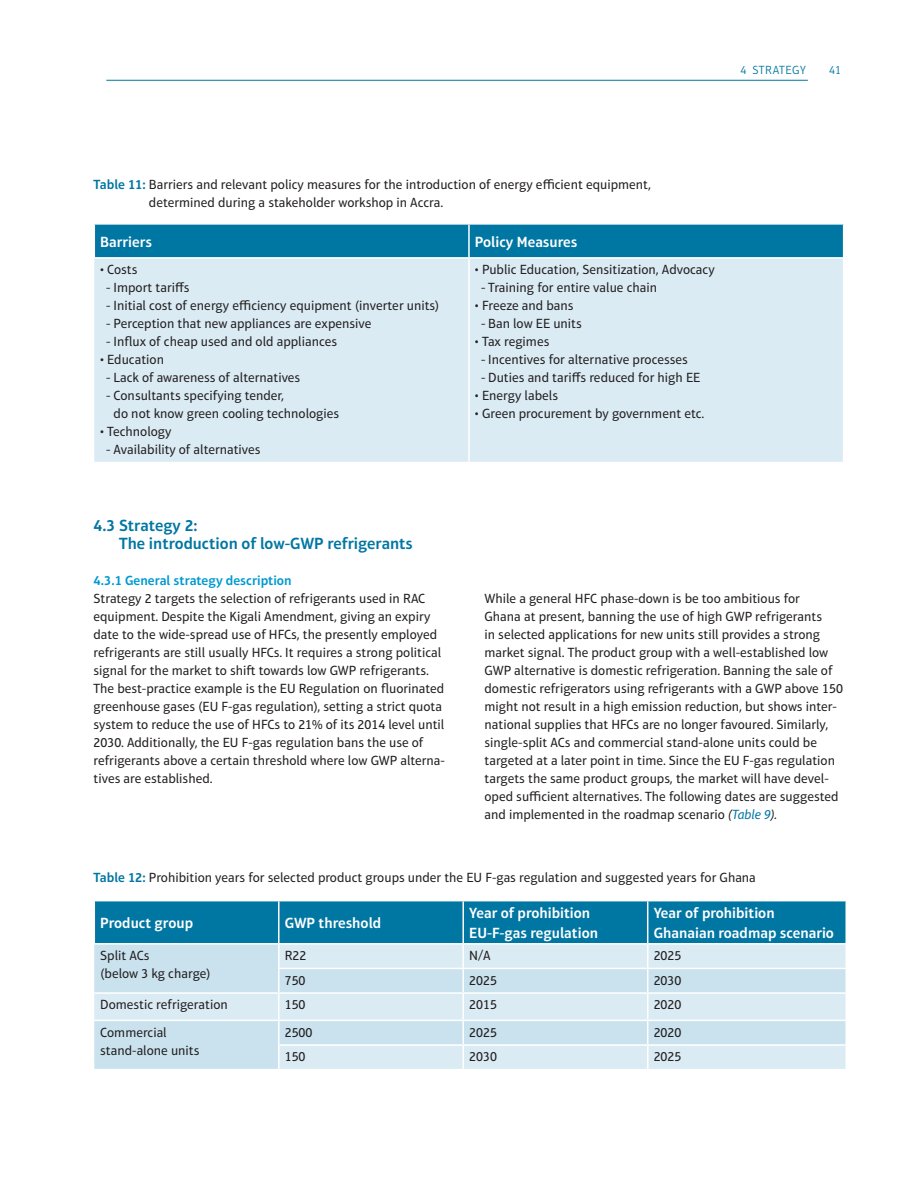
<style>
.page{position:relative;width:918px;height:1188px;background:#fff}
.page>*{position:absolute;margin:0;border:0;box-sizing:border-box;transform-origin:0 0}
.SL{font:600 16.5px/18px "Aptifer Sans LT Pro";color:#0076a3}
.Copy{font:600 15px "Aptifer Sans LT Pro";color:#fff}
.Copy-2{font:13.5px/18px "Aptifer Sans LT Pro";color:#231f20}
.Table_Head{font:13.5px/18px "Aptifer Sans LT Pro";color:#231f20}
.SSL{font:600 13.5px "Aptifer Sans LT Pro";color:#0099d1}
.t1{font:300 12px "Aptifer Sans LT Pro";letter-spacing:.035em;color:#0076a3}
.s1{font-weight:600;color:#0076a3}
.s2{font-style:italic}
.s3{font-style:italic;color:#0076a3}
</style>
<div class="page">
<hr style="left:106px;top:80px;width:702px;height:1px;background:#0076a3">
<div style="left:95px;top:225px;width:748px;height:32px;background:#0076a3"></div>
<div style="left:94px;top:259px;width:749px;height:203px;background:#daebf4"></div>
<hr style="left:468px;top:225px;width:2px;height:32px;background:#fff">
<hr style="left:468px;top:259px;width:2px;height:203px;background:#fff">
<svg style="left:94px;top:901px;width:753px;height:168px;background:#9ccadd"></svg>
<hr style="left:94px;top:992px;width:185px;height:2px;background:#fff">
<hr style="left:94px;top:1020px;width:185px;height:1px;background:#fff">
<hr style="left:278px;top:968px;width:185px;height:1px;background:#fff">
<hr style="left:463px;top:968px;width:185px;height:1px;background:#fff">
<hr style="left:648px;top:968px;width:199px;height:1px;background:#fff">
<hr style="left:279px;top:992px;width:184px;height:2px;background:#fff">
<hr style="left:463px;top:992px;width:185px;height:2px;background:#fff">
<hr style="left:648px;top:992px;width:199px;height:2px;background:#fff">
<hr style="left:279px;top:1020px;width:184px;height:1px;background:#fff">
<hr style="left:463px;top:1020px;width:185px;height:1px;background:#fff">
<hr style="left:648px;top:1020px;width:199px;height:1px;background:#fff">
<hr style="left:278px;top:1044px;width:185px;height:2px;background:#fff">
<hr style="left:463px;top:1044px;width:185px;height:2px;background:#fff">
<hr style="left:648px;top:1044px;width:199px;height:2px;background:#fff">
<hr style="left:94px;top:943px;width:185px;height:2px;background:#fff">
<hr style="left:279px;top:943px;width:184px;height:2px;background:#fff">
<hr style="left:463px;top:943px;width:185px;height:2px;background:#fff">
<hr style="left:648px;top:943px;width:199px;height:2px;background:#fff">
<p class="t1" style="left:740px;top:63px;width:67px">4 STRATEGY</p>
<p class="t1" style="left:829px;top:64px;width:13px">41</p>
<p class="Table_Head" style="left:149px;top:175px;width:504px;text-indent:-55px"><span class="s1">Table 11:</span> Barriers and relevant policy measures for the introduction of energy efficient equipment, determined during a stakeholder workshop in Accra.</p>
<p class="Copy" style="left:100px;top:233px;width:53px">Barriers</p>
<p class="Copy" style="left:475px;top:233px;width:104px">Policy Measures</p>
<p class="Copy-2" style="left:100px;top:260px;width:39px">• Costs</p>
<p class="Copy-2" style="left:106px;top:278px;width:85px">- Import tariffs</p>
<p class="Copy-2" style="left:106px;top:296px;width:335px">- Initial cost of energy efficiency equipment (inverter units)</p>
<p class="Copy-2" style="left:106px;top:314px;width:267px">- Perception that new appliances are expensive</p>
<p class="Copy-2" style="left:106px;top:332px;width:232px">- Influx of cheap used and old appliances</p>
<p class="Copy-2" style="left:100px;top:350px;width:65px">• Education</p>
<p class="Copy-2" style="left:106px;top:368px;width:196px">- Lack of awareness of alternatives</p>
<p class="Copy-2" style="left:114px;top:386px;width:227px;text-indent:-7px">- Consultants specifying tender,<br>do not know green cooling technologies</p>
<p class="Copy-2" style="left:100px;top:422px;width:73px">• Technology</p>
<p class="Copy-2" style="left:106px;top:440px;width:156px">- Availability of alternatives</p>
<p class="Copy-2" style="left:475px;top:260px;width:241px">• Public Education, Sensitization, Advocacy</p>
<p class="Copy-2" style="left:481px;top:278px;width:178px">- Training for entire value chain</p>
<p class="Copy-2" style="left:475px;top:296px;width:100px">• Freeze and bans</p>
<p class="Copy-2" style="left:481px;top:314px;width:102px">- Ban low EE units</p>
<p class="Copy-2" style="left:475px;top:332px;width:76px">• Tax regimes</p>
<p class="Copy-2" style="left:481px;top:350px;width:208px">- Incentives for alternative processes</p>
<p class="Copy-2" style="left:481px;top:368px;width:221px">- Duties and tariffs reduced for high EE</p>
<p class="Copy-2" style="left:475px;top:386px;width:85px">• Energy labels</p>
<p class="Copy-2" style="left:475px;top:404px;width:231px">• Green procurement by government etc.</p>
<p class="SL" style="left:119px;top:516px;width:295px;text-indent:-26px">4.3 Strategy 2:<br>The introduction of low-GWP refrigerants</p>
<p class="SSL" style="left:94px;top:572px;width:200px">4.3.1 General strategy description</p>
<p class="Copy-2" style="left:94px;top:589px;width:353px">Strategy 2 targets the selection of refrigerants used in RAC equipment. Despite the Kigali Amendment, giving an expiry date to the wide-spread use of HFCs, the presently employed refrigerants are still usually HFCs. It requires a strong political signal for the market to shift towards low GWP refrigerants.<br>The best-practice example is the EU Regulation on fluorinated greenhouse gases (EU F-gas regulation), setting a strict quota system to reduce the use of HFCs to 21% of its 2014 level until 2030. Additionally, the EU F-gas regulation bans the use of refrigerants above a certain threshold where low GWP alterna&shy;tives are established.</p>
<p class="Copy-2" style="left:485px;top:589px;width:360px">While a general HFC phase-down is be too ambitious for<br>Ghana at present, banning the use of high GWP refrigerants<br>in selected applications for new units still provides a strong market signal. The product group with a well-established low GWP alternative is domestic refrigeration. Banning the sale of domestic refrigerators using refrigerants with a GWP above 150 might not result in a high emission reduction, but shows inter&shy;national supplies that HFCs are no longer favoured. Similarly, single-split ACs and commercial stand-alone units could be targeted at a later point in time. Since the EU F-gas regulation targets the same product groups, the market will have devel&shy;oped sufficient alternatives. The following dates are suggested and implemented in the roadmap scenario <span class="s2">(</span><span class="s3">Table 9</span><span class="s2">).</span></p>
<p class="Table_Head" style="left:94px;top:868px;width:664px"><span class="s1">Table 12:</span> Prohibition years for selected product groups under the EU F-gas regulation and suggested years for Ghana</p>
<p class="Copy" style="left:100px;top:914px;width:94px">Product group</p>
<p class="Copy" style="left:285px;top:914px;width:98px">GWP threshold</p>
<p class="Copy" style="left:469px;top:904px;width:122px">Year of prohibition</p>
<p class="Copy" style="left:469px;top:924px;width:130px">EU-F-gas regulation</p>
<p class="Copy" style="left:654px;top:904px;width:122px">Year of prohibition</p>
<p class="Copy" style="left:654px;top:924px;width:182px">Ghanaian roadmap scenario</p>
<p class="Copy-2" style="left:100px;top:946px;width:112px">Split ACs<br>(below 3 kg charge)</p>
<p class="Copy-2" style="left:285px;top:946px;width:23px">R22</p>
<p class="Copy-2" style="left:469px;top:946px;width:23px">N/A</p>
<p class="Copy-2" style="left:654px;top:946px;width:29px">2025</p>
<p class="Copy-2" style="left:285px;top:971px;width:22px">750</p>
<p class="Copy-2" style="left:469px;top:971px;width:29px">2025</p>
<p class="Copy-2" style="left:654px;top:971px;width:29px">2030</p>
<p class="Copy-2" style="left:100px;top:996px;width:129px">Domestic refrigeration</p>
<p class="Copy-2" style="left:285px;top:996px;width:22px">150</p>
<p class="Copy-2" style="left:469px;top:996px;width:29px">2015</p>
<p class="Copy-2" style="left:654px;top:996px;width:29px">2020</p>
<p class="Copy-2" style="left:100px;top:1023px;width:101px">Commercial stand-alone units</p>
<p class="Copy-2" style="left:285px;top:1023px;width:29px">2500</p>
<p class="Copy-2" style="left:469px;top:1023px;width:29px">2025</p>
<p class="Copy-2" style="left:654px;top:1023px;width:29px">2020</p>
<p class="Copy-2" style="left:285px;top:1048px;width:22px">150</p>
<p class="Copy-2" style="left:469px;top:1048px;width:29px">2030</p>
<p class="Copy-2" style="left:654px;top:1048px;width:29px">2025</p>
</div>
